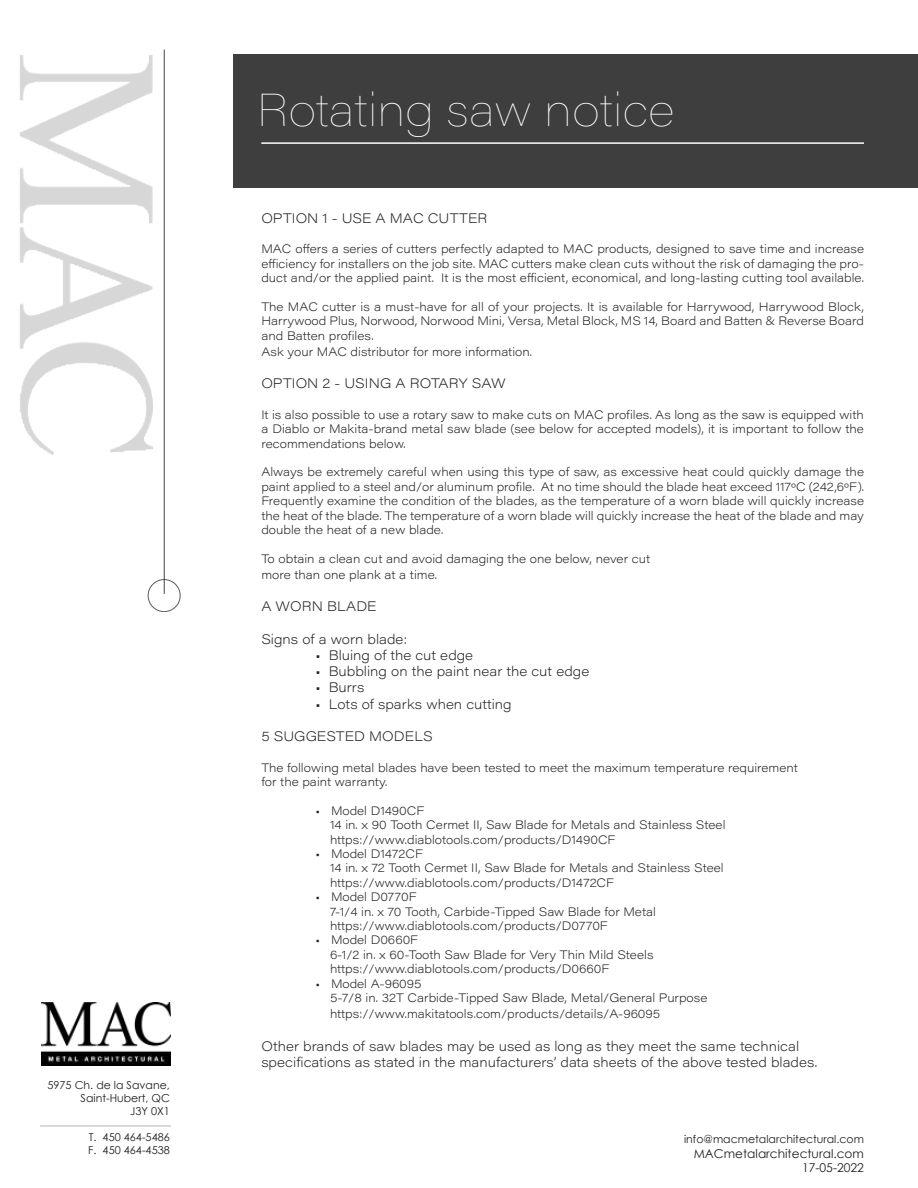
<style>
.page{position:relative;width:918px;height:1188px;background:#fff}
.page>*{position:absolute;margin:0;border:0;box-sizing:border-box;transform-origin:0 0}
.t1{font:100 45px "Acumin Pro Wide";color:#fff}
.t2{font:200 13.5px/16.2px "Acumin Pro Wide";color:#231f20}
.t3{font:12.15px/14.5px "Century Gothic";color:#231f20;text-align:right}
.t4{font:200 12px/14.4px "Acumin Pro Wide";color:#231f20}
.t5{font:10.95px/13px "Century Gothic";color:#231f20;text-align:right}
</style>
<div class="page">
<img style="left:20px;top:55px;width:132px;height:399px">
<hr style="left:40px;top:1126px;width:131px;height:1px;background:#3e3e3f">
<img style="left:42px;top:1003px;width:129px;height:63px">
<hr style="left:164px;top:50px;width:1px;height:544px;background:#000">
<div style="left:148px;top:579px;width:32px;height:33px;border:1px solid #231f20;border-radius:50%"></div>
<div style="left:233px;top:54px;width:685px;height:134px;background:#3e3e3f"></div>
<hr style="left:261px;top:142px;width:603px;height:2px;background:#fff">
<h1 class="t1" style="left:257px;top:92px;width:419px">Rotating saw notice</h1>
<p class="t2" style="left:261px;top:211px;width:228px">OPTION 1 - USE A MAC CUTTER</p>
<p class="t4" style="left:261px;top:243px;width:604px;text-align:justify">MAC offers a series of cutters perfectly adapted to MAC products, designed to save time and increase efficiency for installers on the job site. MAC cutters make clean cuts without the risk of damaging the pro&shy;duct and/or the applied paint. It is the most efficient, economical, and long-lasting cutting tool available.</p>
<p class="t4" style="left:261px;top:301px;width:604px;text-align:justify">The MAC cutter is a must-have for all of your projects. It is available for Harrywood, Harrywood Block, Harrywood Plus, Norwood, Norwood Mini, Versa, Metal Block, MS 14, Board and Batten &amp; Reverse Board and Batten profiles.</p>
<p class="t4" style="left:261px;top:346px;width:272px">Ask your MAC distributor for more information.</p>
<p class="t2" style="left:261px;top:377px;width:246px">OPTION 2 - USING A ROTARY SAW</p>
<p class="t4" style="left:261px;top:409px;width:604px;text-align:justify">It is also possible to use a rotary saw to make cuts on MAC profiles. As long as the saw is equipped with a Diablo or Makita-brand metal saw blade (see below for accepted models), it is important to follow the recommendations below.</p>
<p class="t4" style="left:261px;top:466px;width:604px;text-align:justify">Always be extremely careful when using this type of saw, as excessive heat could quickly damage the paint applied to a steel and/or aluminum profile. At no time should the blade heat exceed 117oC (242,6oF).<br>Frequently examine the condition of the blades, as the temperature of a worn blade will quickly increase the heat of the blade. The temperature of a worn blade will quickly increase the heat of the blade and may double the heat of a new blade.</p>
<p class="t4" style="left:261px;top:552px;width:390px;line-height:16.2px">To obtain a clean cut and avoid damaging the one below, never cut more than one plank at a time.</p>
<p class="t2" style="left:261px;top:600px;width:117px">A WORN BLADE</p>
<p class="t2" style="left:261px;top:632px;width:147px">Signs of a worn blade:</p>
<p class="t2" style="left:315px;top:648px;width:159px">• Bluing of the cut edge</p>
<p class="t2" style="left:315px;top:665px;width:275px">• Bubbling on the paint near the cut edge</p>
<p class="t2" style="left:315px;top:681px;width:50px">• Burrs</p>
<p class="t2" style="left:315px;top:697px;width:198px">• Lots of sparks when cutting</p>
<p class="t2" style="left:261px;top:729px;width:173px">5 SUGGESTED MODELS</p>
<p class="t4" style="left:261px;top:761px;width:538px">The following metal blades have been tested to meet the maximum temperature requirement for the paint warranty.</p>
<p class="t4" style="left:330px;top:805px;width:397px;text-indent:-15px">• Model D1490CF<br>14 in. x 90 Tooth Cermet II, Saw Blade for Metals and Stainless Steel https://www.diablotools.com/products/D1490CF</p>
<p class="t4" style="left:330px;top:848px;width:395px;text-indent:-15px">• Model D1472CF<br>14 in. x 72 Tooth Cermet II, Saw Blade for Metals and Stainless Steel https://www.diablotools.com/products/D1472CF</p>
<p class="t4" style="left:330px;top:891px;width:327px;text-indent:-15px">• Model D0770F<br>7-1/4 in. x 70 Tooth, Carbide-Tipped Saw Blade for Metal https://www.diablotools.com/products/D0770F</p>
<p class="t4" style="left:330px;top:934px;width:325px;text-indent:-15px">• Model D0660F<br>6-1/2 in. x 60-Tooth Saw Blade for Very Thin Mild Steels https://www.diablotools.com/products/D0660F</p>
<p class="t4" style="left:330px;top:977px;width:379px;text-indent:-15px">• Model A-96095<br>5-7/8 in. 32T Carbide-Tipped Saw Blade, Metal/General Purpose</p>
<p class="t4" style="left:330px;top:1008px;width:332px">https://www.makitatools.com/products/details/A-96095</p>
<p class="t2" style="left:261px;top:1039px;width:557px">Other brands of saw blades may be used as long as they meet the same technical specifications as stated in the manufacturers’ data sheets of the above tested blades.</p>
<p class="t5" style="left:47px;top:1079px;width:124px">5975 Ch. de la Savane,<br>Saint-Hubert, QC<br>J3Y 0X1</p>
<p class="t5" style="left:88px;top:1131px;width:83px;text-align:left">T. 450 464-5486<br>F. 450 464-4538</p>
<p class="t5" style="left:684px;top:1133px;width:181px">info@macmetalarchitectural.com</p>
<p class="t3" style="left:694px;top:1146px;width:172px">MACmetalarchitectural.com<br>17-05-2022</p>
</div>
